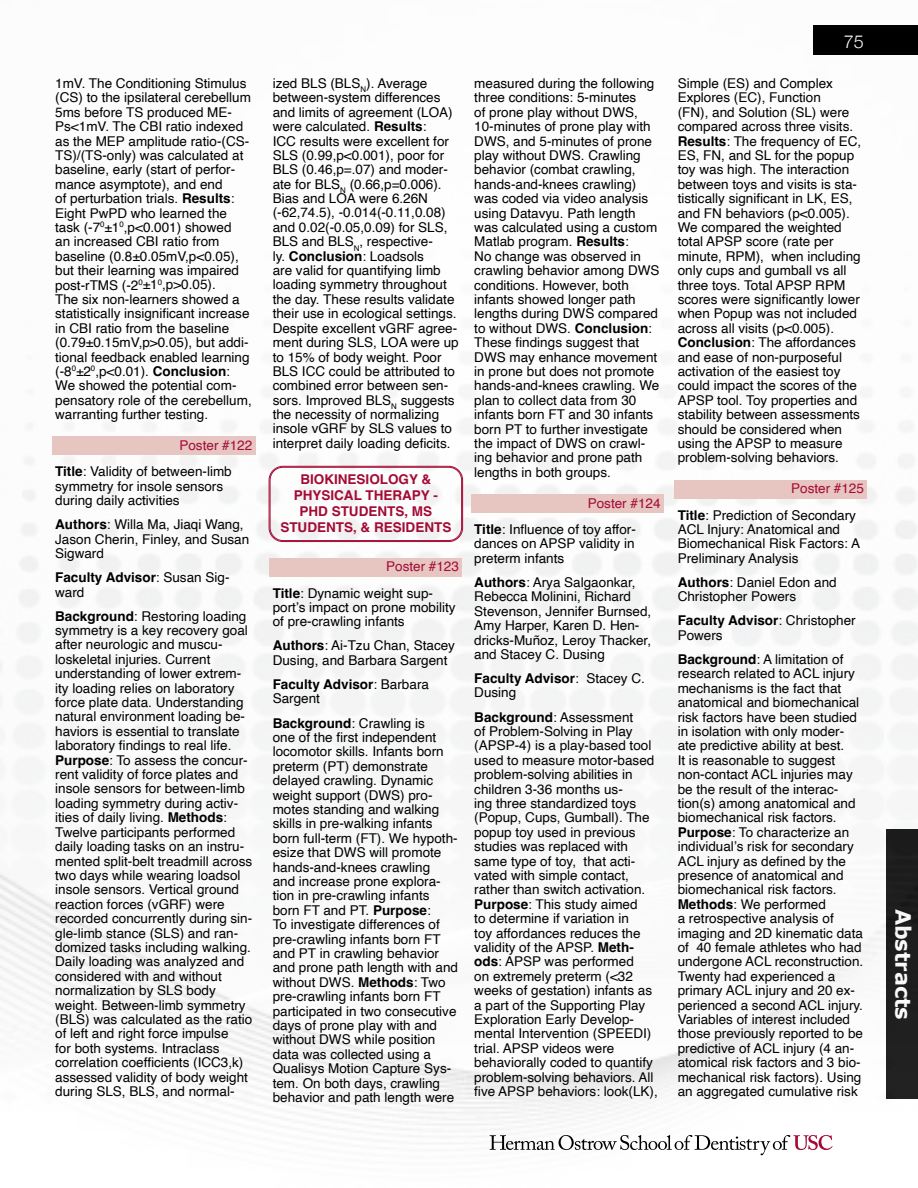
<style>
.page{position:relative;width:918px;height:1188px;background:#fff}
.page>*{position:absolute;margin:0;border:0;box-sizing:border-box;transform-origin:0 0}
.t1{font:700 21px "Verdana";letter-spacing:-.005em;color:#fff}
.t2{font:300 18px "Helvetica Neue";color:#fff}
.t3{font:13.5px/14.4px "Helvetica";color:#000}
.t4{font:700 13.5px/16.2px "Helvetica";color:#a30b35;text-align:center}
.t5{font:700 13.5px/14.4px "Helvetica";color:#000}
.s1{font-weight:700}
.s2{color:#a30b35}
.s3{font-weight:400}
</style>
<div class="page">
<img style="left:0;top:54px;width:918px;height:1102px">
<div style="left:674px;top:480px;width:193px;height:19px;background:#e7c5c1"></div>
<div style="left:269px;top:466px;width:194px;height:76px;border:1px solid #a30b35;border-radius:14px"></div>
<div style="left:270px;top:467px;width:192px;height:74px;border:1px solid #a30b35;border-radius:13px"></div>
<div style="left:269px;top:558px;width:193px;height:19px;background:#e7c5c1"></div>
<div style="left:471px;top:494px;width:193px;height:19px;background:#e7c5c1"></div>
<div style="left:52px;top:436px;width:204px;height:19px;background:#e7c5c1"></div>
<div style="left:813px;top:25px;width:105px;height:29px;background:#000"></div>
<svg style="left:490px;top:1135px;width:343px;height:20px"></svg>
<p class="t3" style="left:55px;top:76px;width:198px">1mV. The Conditioning Stimulus (CS) to the ipsilateral cerebellum<br>5ms before TS produced ME-<br>Ps&lt;1mV. The CBI ratio indexed as the MEP amplitude ratio-(CS-<br>TS)/(TS-only) was calculated at baseline, early (start of perfor&shy;mance asymptote), and end<br>of perturbation trials. <span class="s1">Results</span>:<br>Eight PwPD who learned the task (-7<sup>0</sup>±1<sup>0</sup>,p&lt;0.001) showed<br>an increased CBI ratio from baseline (0.8±0.05mV,p&lt;0.05), but their learning was impaired post-rTMS (-2<sup>0</sup>±1<sup>0</sup>,p&gt;0.05).<br>The six non-learners showed a statistically insignificant increase in CBI ratio from the baseline (0.79±0.15mV,p&gt;0.05), but addi&shy;tional feedback enabled learning (-8<sup>0</sup>±2<sup>0</sup>,p&lt;0.01). <span class="s1">Conclusion</span>:<br>We showed the potential com&shy;pensatory role of the cerebellum, warranting further testing.</p>
<p class="t3" style="left:55px;top:432px;width:199px;line-height:26.4px;text-indent:124px"><span class="s2">Poster #122<br></span><span class="s1">Title</span>: Validity of between-limb</p>
<p class="t3" style="left:55px;top:479px;width:170px">symmetry for insole sensors during daily activities</p>
<p class="t3" style="left:55px;top:518px;width:196px"><span class="s1">Authors</span>: Willa Ma, Jiaqi Wang,<br>Jason Cherin, Finley, and Susan<br>Sigward</p>
<p class="t5" style="left:55px;top:572px;width:176px">Faculty Advisor<span class="s3">: Susan Sig&shy;ward</span></p>
<p class="t3" style="left:55px;top:609px;width:199px"><span class="s1">Background</span>: Restoring loading symmetry is a key recovery goal after neurologic and muscu&shy;loskeletal injuries. Current understanding of lower extrem&shy;ity loading relies on laboratory force plate data. Understanding natural environment loading be&shy;haviors is essential to translate laboratory findings to real life.<br><span class="s1">Purpose</span>: To assess the concur&shy;rent validity of force plates and insole sensors for between-limb loading symmetry during activ&shy;ities of daily living. <span class="s1">Methods</span>:<br>Twelve participants performed daily loading tasks on an instru&shy;mented split-belt treadmill across two days while wearing loadsol insole sensors. Vertical ground reaction forces (vGRF) were recorded concurrently during sin&shy;gle-limb stance (SLS) and ran&shy;domized tasks including walking.<br>Daily loading was analyzed and considered with and without normalization by SLS body weight. Between-limb symmetry (BLS) was calculated as the ratio of left and right force impulse<br>for both systems. Intraclass correlation coefficients (ICC3,k) assessed validity of body weight during SLS, BLS, and normal-</p>
<p class="t3" style="left:273px;top:76px;width:188px">ized BLS (BLS<sub>N</sub>). Average between-system differences and limits of agreement (LOA) were calculated. <span class="s1">Results</span>:<br>ICC results were excellent for<br>SLS (0.99,p&lt;0.001), poor for<br>BLS (0.46,p=.07) and moder&shy;ate for BLS<sub>N</sub> (0.66,p=0.006).<br>Bias and LOA were 6.26N (-62,74.5), -0.014(-0.11,0.08) and 0.02(-0.05,0.09) for SLS,<br>BLS and BLS<sub>N</sub>, respective-<br>ly. <span class="s1">Conclusion</span>: Loadsols<br>are valid for quantifying limb loading symmetry throughout the day. These results validate their use in ecological settings.<br>Despite excellent vGRF agree&shy;ment during SLS, LOA were up to 15% of body weight. Poor<br>BLS ICC could be attributed to combined error between sen&shy;sors. Improved BLS<sub>N</sub> suggests the necessity of normalizing insole vGRF by SLS values to interpret daily loading deficits.</p>
<p class="t4" style="left:280px;top:472px;width:173px">BIOKINESIOLOGY &amp;<br>PHYSICAL THERAPY -<br>PHD STUDENTS, MS<br>STUDENTS, &amp; RESIDENTS</p>
<p class="t3" style="left:273px;top:554px;width:188px;line-height:26.4px;text-indent:113px"><span class="s2">Poster #123<br></span><span class="s1">Title</span>: Dynamic weight sup-</p>
<p class="t3" style="left:273px;top:600px;width:184px">port’s impact on prone mobility of pre-crawling infants</p>
<p class="t3" style="left:273px;top:639px;width:184px"><span class="s1">Authors</span>: Ai-Tzu Chan, Stacey<br>Dusing, and Barbara Sargent</p>
<p class="t3" style="left:273px;top:677px;width:158px"><span class="s1">Faculty Advisor</span>: Barbara<br>Sargent</p>
<p class="t3" style="left:273px;top:716px;width:187px"><span class="s1">Background</span>: Crawling is<br>one of the first independent locomotor skills. Infants born preterm (PT) demonstrate delayed crawling. Dynamic weight support (DWS) pro&shy;motes standing and walking skills in pre-walking infants born full-term (FT). We hypoth&shy;esize that DWS will promote hands-and-knees crawling<br>and increase prone explora&shy;tion in pre-crawling infants born FT and PT. <span class="s1">Purpose</span>:<br>To investigate differences of pre-crawling infants born FT and PT in crawling behavior and prone path length with and without DWS. <span class="s1">Methods</span>: Two pre-crawling infants born FT participated in two consecutive days of prone play with and without DWS while position data was collected using a<br>Qualisys Motion Capture Sys&shy;tem. On both days, crawling behavior and path length were</p>
<p class="t3" style="left:474px;top:76px;width:187px">measured during the following three conditions: 5-minutes<br>of prone play without DWS,<br>10-minutes of prone play with<br>DWS, and 5-minutes of prone play without DWS. Crawling behavior (combat crawling, hands-and-knees crawling) was coded via video analysis using Datavyu. Path length was calculated using a custom<br>Matlab program. <span class="s1">Results</span>:<br>No change was observed in crawling behavior among DWS conditions. However, both infants showed longer path lengths during DWS compared to without DWS. <span class="s1">Conclusion</span>:<br>These findings suggest that<br>DWS may enhance movement in prone but does not promote hands-and-knees crawling. We plan to collect data from 30 infants born FT and 30 infants born PT to further investigate the impact of DWS on crawl&shy;ing behavior and prone path lengths in both groups.</p>
<p class="t3" style="left:474px;top:490px;width:188px;line-height:26.4px;text-indent:113px"><span class="s2">Poster #124<br></span><span class="s1">Title</span>: Influence of toy affor-</p>
<p class="t3" style="left:474px;top:537px;width:162px">dances on APSP validity in preterm infants</p>
<p class="t3" style="left:474px;top:575px;width:179px"><span class="s1">Authors</span>: Arya Salgaonkar,<br>Rebecca Molinini, Richard<br>Stevenson, Jennifer Burnsed,<br>Amy Harper, Karen D. Hen&shy;dricks-Muñoz, Leroy Thacker, and Stacey C. Dusing</p>
<p class="t3" style="left:474px;top:672px;width:172px"><span class="s1">Faculty Advisor</span>: Stacey C.<br>Dusing</p>
<p class="t3" style="left:474px;top:710px;width:185px"><span class="s1">Background</span>: Assessment<br>of Problem-Solving in Play (APSP-4) is a play-based tool used to measure motor-based problem-solving abilities in children 3-36 months us-<br>ing three standardized toys (Popup, Cups, Gumball). The popup toy used in previous studies was replaced with same type of toy, that acti&shy;vated with simple contact, rather than switch activation.<br><span class="s1">Purpose</span>: This study aimed<br>to determine if variation in<br>toy affordances reduces the validity of the APSP. <span class="s1">Meth&shy;ods</span>: APSP was performed<br>on extremely preterm (&lt;32 weeks of gestation) infants as a part of the Supporting Play<br>Exploration Early Develop&shy;mental Intervention (SPEEDI) trial. APSP videos were behaviorally coded to quantify problem-solving behaviors. All five APSP behaviors: look(LK),</p>
<h2 class="t2" style="left:844px;top:27px;width:22px">75</h2>
<p class="t3" style="left:678px;top:76px;width:185px">Simple (ES) and Complex<br>Explores (EC), Function<br>(FN), and Solution (SL) were compared across three visits.<br><span class="s1">Results</span>: The frequency of EC,<br>ES, FN, and SL for the popup toy was high. The interaction between toys and visits is sta&shy;tistically significant in LK, ES, and FN behaviors (p&lt;0.005).<br>We compared the weighted total APSP score (rate per minute, RPM), when including only cups and gumball vs all three toys. Total APSP RPM scores were significantly lower when Popup was not included across all visits (p&lt;0.005).<br><span class="s1">Conclusion</span>: The affordances and ease of non-purposeful activation of the easiest toy could impact the scores of the<br>APSP tool. Toy properties and stability between assessments should be considered when using the APSP to measure problem-solving behaviors.</p>
<p class="t3" style="left:678px;top:476px;width:188px;line-height:26.4px;text-indent:113px"><span class="s2">Poster #125<br></span><span class="s1">Title</span>: Prediction of Secondary</p>
<p class="t3" style="left:678px;top:522px;width:184px">ACL Injury: Anatomical and<br>Biomechanical Risk Factors: A<br>Preliminary Analysis</p>
<p class="t3" style="left:678px;top:575px;width:161px"><span class="s1">Authors</span>: Daniel Edon and<br>Christopher Powers</p>
<p class="t3" style="left:678px;top:614px;width:180px"><span class="s1">Faculty Advisor</span>: Christopher<br>Powers</p>
<p class="t3" style="left:678px;top:652px;width:187px"><span class="s1">Background</span>: A limitation of research related to ACL injury mechanisms is the fact that anatomical and biomechanical risk factors have been studied in isolation with only moder&shy;ate predictive ability at best.<br>It is reasonable to suggest non-contact ACL injuries may be the result of the interac&shy;tion(s) among anatomical and biomechanical risk factors.<br><span class="s1">Purpose</span>: To characterize an individual’s risk for secondary<br>ACL injury as defined by the presence of anatomical and biomechanical risk factors.<br><span class="s1">Methods</span>: We performed<br>a retrospective analysis of imaging and 2D kinematic data of 40 female athletes who had undergone ACL reconstruction.<br>Twenty had experienced a primary ACL injury and 20 ex&shy;perienced a second ACL injury.<br>Variables of interest included those previously reported to be predictive of ACL injury (4 an&shy;atomical risk factors and 3 bio&shy;mechanical risk factors). Using an aggregated cumulative risk</p>
<h1 class="t1" style="left:917px;top:909px;width:113px;rotate:90deg">Abstracts</h1>
</div>
